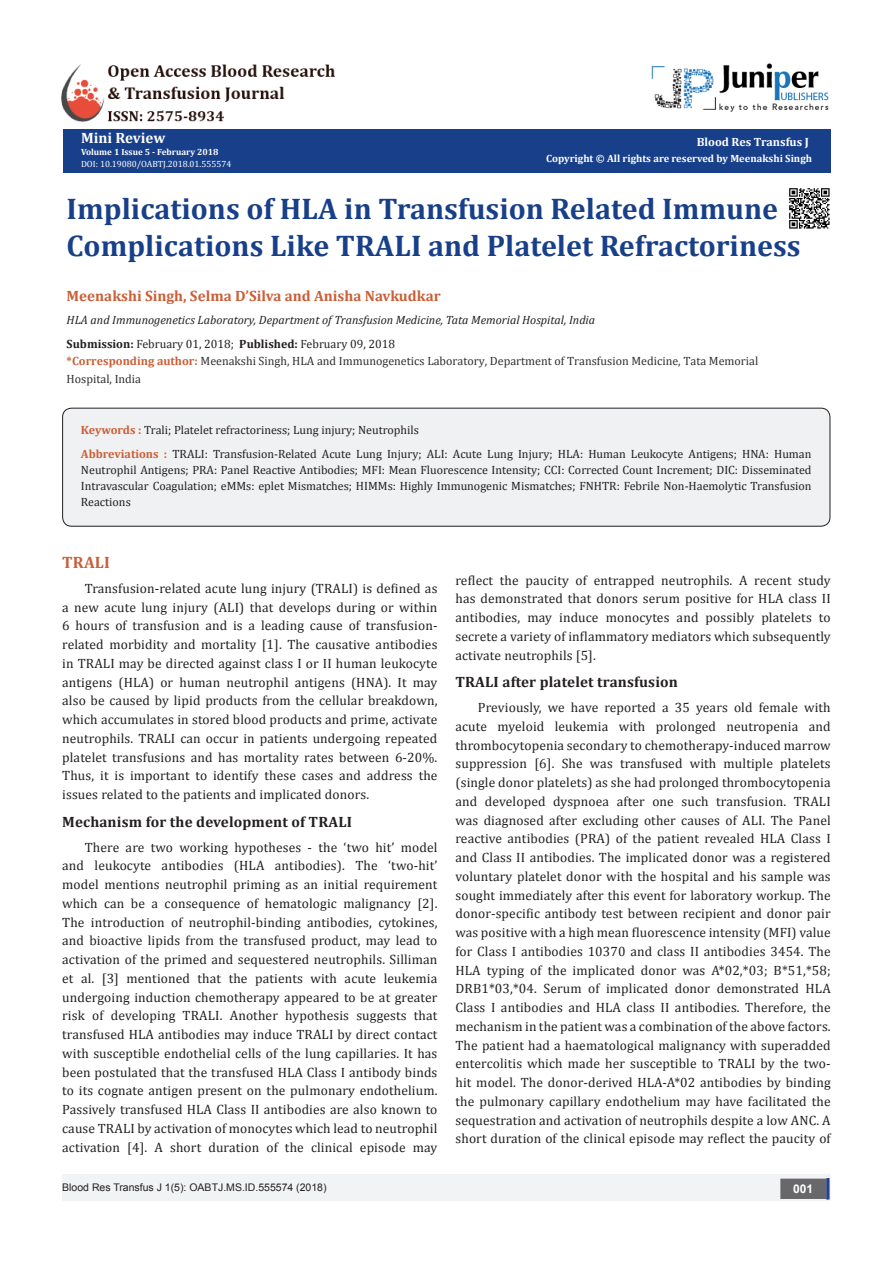
<style>
.page{position:relative;width:893px;height:1263px;background:#fff}
.page>*{position:absolute;margin:0;border:0;box-sizing:border-box;transform-origin:0 0}
.t1{font:700 30px/37.5px "Cambria";color:#183f89}
.t2{font:700 16.5px "Cambria";letter-spacing:.01em;color:#ca5f37}
.t3{font:700 15px "Cambria";letter-spacing:.01em;color:#231f20}
.t4{font:700 15px "Cambria";color:#ca5f37}
.t5{font:700 15px "Cambria";color:#fff}
.t6{font:13.5px/18.8px "Cambria";letter-spacing:.01em;color:#231f20;text-align:justify}
.t7{font:12px/15.8px "Cambria";color:#231f20;text-align:justify}
.t8{font:italic 12px/23.4px "Cambria";color:#231f20}
.t9{font:12px/17.4px "Cambria";color:#312f30}
.t10{font:700 12px "Cambria";color:#fff}
.t11{font:700 12px "Arial";color:#fff}
.t12{font:700 10.5px "Cambria";color:#fff}
.t13{font:10.5px "Arial";color:#231f20}
.t14{font:9px "Cambria";color:#fff}
.t15{font:700 9px "Cambria";color:#fff}
.s1{font-weight:700;font-style:normal}
.s2{font-style:normal}
.s3{font-weight:700;color:#ca5f37}
</style>
<div class="page">
<div style="left:63px;top:129px;width:768px;height:43px;background:#183f89"></div>
<div style="left:62px;top:1174px;width:494px;height:27px;background:#f2f3f4"></div>
<div style="left:510px;top:1174px;width:321px;height:27px;background:#f2f3f4"></div>
<div style="left:781px;top:1179px;width:44px;height:19px;background:#68676a"></div>
<div style="left:780px;top:1178px;width:46px;height:21px;border:2px solid #68676a"></div>
<div style="left:826px;top:1178px;width:3px;height:21px;background:#253f8e;border:2px solid #253f8e"></div>
<img style="left:651px;top:63px;width:178px;height:49px">
<img style="left:62px;top:64px;width:273px;height:58px">
<div style="left:63px;top:408px;width:767px;height:118px;background:#f0f1f2;border-radius:9px"></div>
<div style="left:62px;top:408px;width:768px;height:119px;border:1px solid #231f20;border-radius:9px"></div>
<img style="left:789px;top:188px;width:41px;height:41px">
<p class="t5" style="left:81px;top:127px;width:86px">Mini Review</p>
<p class="t15" style="left:81px;top:145px;width:139px">Volume 1 Issue 5 - February 2018</p>
<p class="t14" style="left:81px;top:159px;width:152px">DOI: 10.19080/OABTJ.2018.01.555574</p>
<p class="t10" style="left:697px;top:133px;width:114px">Blood Res Transfus J</p>
<p class="t12" style="left:546px;top:151px;width:267px">Copyright © All rights are reserved by Meenakshi Singh</p>
<p class="t1" style="left:67px;top:189px;width:735px">Implications of HLA in Transfusion Related Immune<br>Complications Like TRALI and Platelet Refractoriness</p>
<p class="t4" style="left:67px;top:285px;width:375px">Meenakshi Singh, Selma D’Silva and Anisha Navkudkar</p>
<p class="t8" style="left:67px;top:308px;width:530px">HLA and Immunogenetics Laboratory, Department of Transfusion Medicine, Tata Memorial Hospital, India<br><span class="s1">Submission:</span> <span class="s2">February 01, 2018;</span> <span class="s1">Published:</span> <span class="s2">February 09, 2018</span></p>
<p class="t9" style="left:67px;top:352px;width:693px"><span class="s3">*Corresponding author:</span> Meenakshi Singh, HLA and Immunogenetics Laboratory, Department of Transfusion Medicine, Tata Memorial<br>Hospital, India</p>
<p class="t7" style="left:81px;top:422px;width:339px"><span class="s3">Keywords :</span> Trali; Platelet refractoriness; Lung injury; Neutrophils</p>
<p class="t7" style="left:81px;top:446px;width:732px"><span class="s3">Abbreviations :</span> TRALI: Transfusion-Related Acute Lung Injury; ALI: Acute Lung Injury; HLA: Human Leukocyte Antigens; HNA: Human Neutrophil Antigens; PRA: Panel Reactive Antibodies; MFI: Mean Fluorescence Intensity; CCI: Corrected Count Increment; DIC: Disseminated Intravascular Coagulation; eMMs: eplet Mismatches; HIMMs: Highly Immunogenic Mismatches; FNHTR: Febrile Non-Haemolytic Transfusion Reactions</p>
<p class="t2" style="left:62px;top:551px;width:49px">TRALI</p>
<p class="t6" style="left:62px;top:579px;width:377px;text-indent:23px">Transfusion-related acute lung injury (TRALI) is defined as a new acute lung injury (ALI) that develops during or within 6 hours of transfusion and is a leading cause of transfusion&shy;related morbidity and mortality [1]. The causative antibodies in TRALI may be directed against class I or II human leukocyte antigens (HLA) or human neutrophil antigens (HNA). It may also be caused by lipid products from the cellular breakdown, which accumulates in stored blood products and prime, activate neutrophils. TRALI can occur in patients undergoing repeated platelet transfusions and has mortality rates between 6-20%.<br>Thus, it is important to identify these cases and address the issues related to the patients and implicated donors.</p>
<p class="t3" style="left:62px;top:811px;width:291px">Mechanism for the development of TRALI</p>
<p class="t6" style="left:62px;top:838px;width:377px;text-indent:23px">There are two working hypotheses - the ‘two hit’ model and leukocyte antibodies (HLA antibodies). The ‘two-hit’ model mentions neutrophil priming as an initial requirement which can be a consequence of hematologic malignancy [2].<br>The introduction of neutrophil-binding antibodies, cytokines, and bioactive lipids from the transfused product, may lead to activation of the primed and sequestered neutrophils. Silliman et al. [3] mentioned that the patients with acute leukemia undergoing induction chemotherapy appeared to be at greater risk of developing TRALI. Another hypothesis suggests that transfused HLA antibodies may induce TRALI by direct contact with susceptible endothelial cells of the lung capillaries. It has been postulated that the transfused HLA Class I antibody binds to its cognate antigen present on the pulmonary endothelium.<br>Passively transfused HLA Class II antibodies are also known to cause TRALI by activation of monocytes which lead to neutrophil activation [4]. A short duration of the clinical episode may</p>
<p class="t6" style="left:455px;top:570px;width:377px">reflect the paucity of entrapped neutrophils. A recent study has demonstrated that donors serum positive for HLA class II antibodies, may induce monocytes and possibly platelets to secrete a variety of inflammatory mediators which subsequently activate neutrophils [5].</p>
<p class="t3" style="left:455px;top:672px;width:224px">TRALI after platelet transfusion</p>
<p class="t6" style="left:455px;top:698px;width:377px;text-indent:23px">Previously, we have reported a 35 years old female with acute myeloid leukemia with prolonged neutropenia and thrombocytopenia secondary to chemotherapy-induced marrow suppression [6]. She was transfused with multiple platelets (single donor platelets) as she had prolonged thrombocytopenia and developed dyspnoea after one such transfusion. TRALI was diagnosed after excluding other causes of ALI. The Panel reactive antibodies (PRA) of the patient revealed HLA Class I and Class II antibodies. The implicated donor was a registered voluntary platelet donor with the hospital and his sample was sought immediately after this event for laboratory workup. The donor-specific antibody test between recipient and donor pair was positive with a high mean fluorescence intensity (MFI) value for Class I antibodies 10370 and class II antibodies 3454. The HLA typing of the implicated donor was A*02,*03; B*51,*58; DRB1*03,*04. Serum of implicated donor demonstrated HLA Class I antibodies and HLA class II antibodies. Therefore, the mechanism in the patient was a combination of the above factors.<br>The patient had a haematological malignancy with superadded entercolitis which made her susceptible to TRALI by the two&shy;hit model. The donor-derived HLA-A*02 antibodies by binding the pulmonary capillary endothelium may have facilitated the sequestration and activation of neutrophils despite a low ANC. A short duration of the clinical episode may reflect the paucity of</p>
<p class="t13" style="left:62px;top:1180px;width:266px">Blood Res Transfus J 1(5): OABTJ.MS.ID.555574 (2018)</p>
<p class="t11" style="left:793px;top:1181px;width:22px">001</p>
</div>
